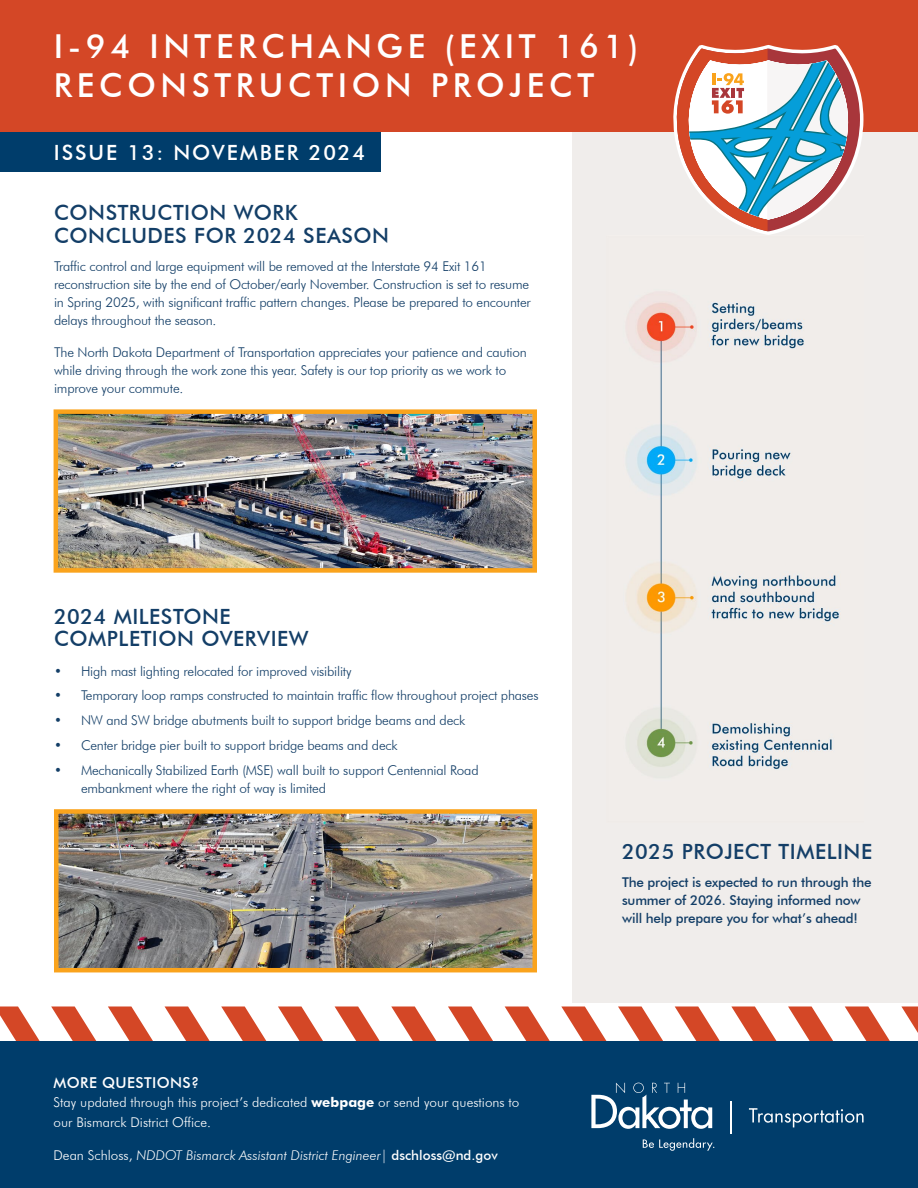
<style>
.page{position:relative;width:918px;height:1188px;background:#fff}
.page>*{position:absolute;margin:0;border:0;box-sizing:border-box;transform-origin:0 0}
.t1{font:500 33px/39.6px "Futura BT";letter-spacing:.14em;color:#fff}
.t2{font:500 21px/22.5px "Futura BT";letter-spacing:.025em;color:#133e67}
.t3{font:500 21px "Futura BT";letter-spacing:.09em;color:#fff}
.t4{font:500 15px "Futura BT";letter-spacing:.025em;color:#fff}
.t5{font:300 13.5px/18px "Futura BT";letter-spacing:-.015em;color:#133e67}
.t6{font:500 13.5px/18px "Futura BT";letter-spacing:-.015em;color:#133e67}
.t7{font:300 13.5px/19.5px "Futura BT";color:#fff}
.t8{font:italic 300 13.5px "Futura BT";color:#fff}
.s1{font-weight:700}
.s2{font-style:normal}
.s3{font-weight:500;font-style:normal}
</style>
<div class="page">
<div style="left:572px;top:132px;width:346px;height:879px;background:#f0edeb"></div>
<img style="left:626px;top:293px;width:213px;height:477px">
<div style="left:0;top:132px;width:381px;height:40px;background:#003d6b"></div>
<div style="left:0;top:0;width:918px;height:132px;background:#d44726"></div>
<svg style="left:673px;top:45px;width:191px;height:190px"></svg>
<div style="left:0;top:1003px;width:918px;height:63px;background:#fff"></div>
<svg style="left:0;top:1006px;width:918px;height:35px"></svg>
<div style="left:0;top:1041px;width:918px;height:147px;background:#003d6b"></div>
<hr style="left:730px;top:1101px;width:1px;height:33px;background:#fff">
<svg style="left:643px;top:1138px;width:71px;height:13px"></svg>
<svg style="left:591px;top:1083px;width:121px;height:46px"></svg>
<svg style="left:749px;top:1108px;width:115px;height:19px"></svg>
<img style="left:59px;top:414px;width:473px;height:154px">
<div style="left:54px;top:409px;width:483px;height:164px;border:4px solid #faa31c"></div>
<img style="left:59px;top:814px;width:473px;height:153px">
<div style="left:54px;top:809px;width:483px;height:163px;border:4px solid #faa31c"></div>
<h1 class="t1" style="left:54px;top:26px;width:586px">I-94 INTERCHANGE (EXIT 161)<br>RECONSTRUCTION PROJECT</h1>
<h2 class="t3" style="left:54px;top:139px;width:313px">ISSUE 13: NOVEMBER 2024</h2>
<h2 class="t2" style="left:54px;top:201px;width:337px">CONSTRUCTION WORK<br>CONCLUDES FOR 2024 SEASON</h2>
<p class="t5" style="left:54px;top:257px;width:478px">Traffic control and large equipment will be removed at the Interstate 94 Exit 161 reconstruction site by the end of October/early November. Construction is set to resume in Spring 2025, with significant traffic pattern changes. Please be prepared to encounter delays throughout the season.</p>
<p class="t5" style="left:54px;top:343px;width:474px">The North Dakota Department of Transportation appreciates your patience and caution while driving through the work zone this year. Safety is our top priority as we work to improve your commute.</p>
<h2 class="t2" style="left:54px;top:605px;width:256px">2024 MILESTONE<br>COMPLETION OVERVIEW</h2>
<p class="t5" style="left:54px;top:662px;width:299px">• High mast lighting relocated for improved visibility</p>
<p class="t5" style="left:54px;top:686px;width:486px">• Temporary loop ramps constructed to maintain traffic flow throughout project phases</p>
<p class="t5" style="left:54px;top:711px;width:413px">• NW and SW bridge abutments built to support bridge beams and deck</p>
<p class="t5" style="left:54px;top:736px;width:345px">• Center bridge pier built to support bridge beams and deck</p>
<p class="t5" style="left:81px;top:761px;width:399px;text-indent:-27px">• Mechanically Stabilized Earth (MSE) wall built to support Centennial Road embankment where the right of way is limited</p>
<p class="t4" style="left:54px;top:1073px;width:147px">MORE QUESTIONS?</p>
<p class="t7" style="left:54px;top:1093px;width:467px">Stay updated through this project’s dedicated <span class="s1">webpage</span> or send your questions to our Bismarck District Office.</p>
<p class="t8" style="left:54px;top:1147px;width:446px"><span class="s2">Dean Schloss,</span> NDDOT Bismarck Assistant District Engineer<span class="s2">|</span> <span class="s3">dschloss@nd.gov</span></p>
<h2 class="t2" style="left:622px;top:841px;width:252px">2025 PROJECT TIMELINE</h2>
<p class="t6" style="left:622px;top:873px;width:251px">The project is expected to run through the summer of 2026. Staying informed now will help prepare you for what’s ahead!</p>
</div>
